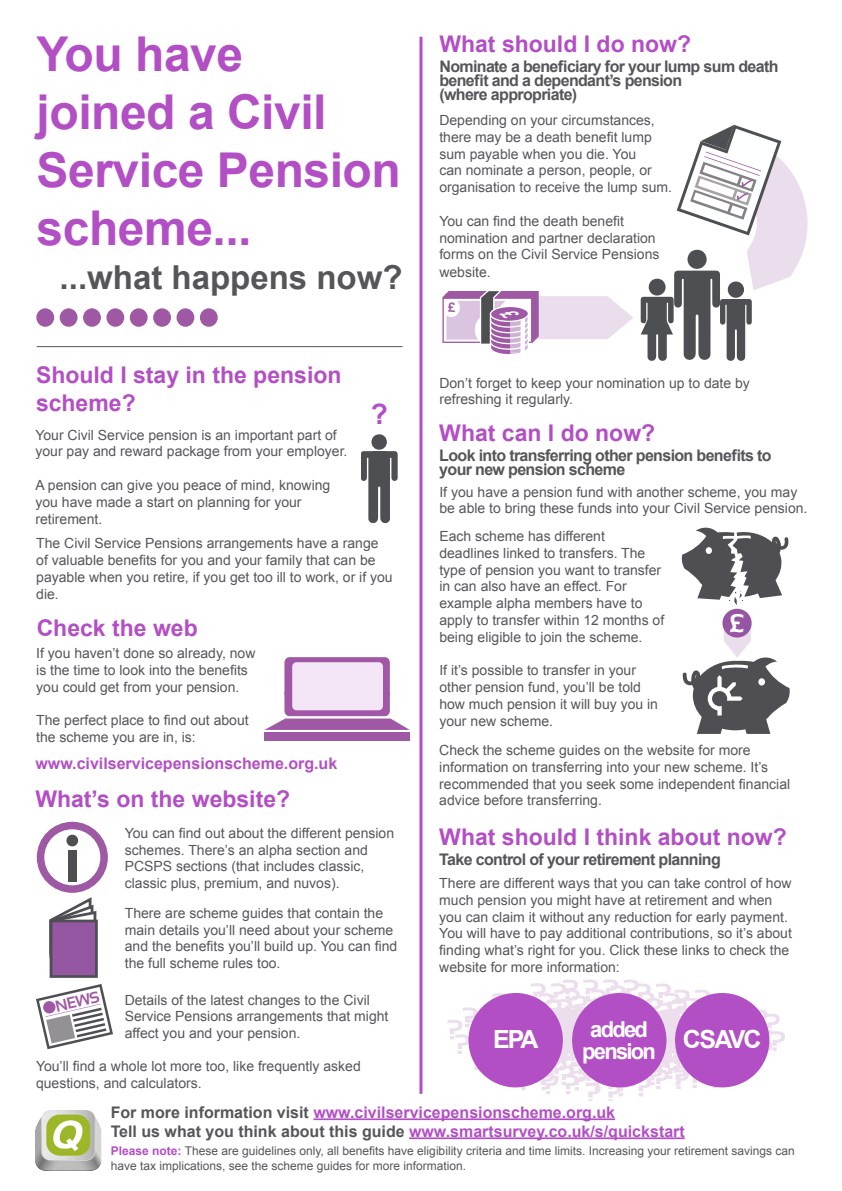
<style>
.page{position:relative;width:842px;height:1191px;background:#fff}
.page>*{position:absolute;margin:0;border:0;box-sizing:border-box;transform-origin:0 0}
.t1{font:700 48px/58px "Arial";letter-spacing:-.01em;color:#b34fc5}
.t2{font:700 33px "Arial";color:#55565a}
.t3{font:700 28px "Arial";color:#b34fc5}
.t4{font:700 25.8px "Sansation";color:#fff}
.t5{font:700 25px "Arial";letter-spacing:-.08em;color:#fff}
.t6{font:700 23px/27.6px "Arial";color:#b34fc5}
.t7{font:700 22px/22px "Arial";letter-spacing:-.08em;color:#fff;text-align:center}
.t8{font:700 16px/14px "Arial";letter-spacing:-.04em;color:#55565a}
.t9{font:700 16px/19px "Arial";color:#b34fc5}
.t10{font:700 15.9px "Sansation";color:#9f58a3}
.t11{font:14px/16.8px "Arial";color:#55565a}
.t12{font:700 13.2px "Arial";color:#9f58a3}
.t13{font:12px/14.4px "Arial";color:#55565a}
.s1{color:#55565a}
.s2{font-weight:700;color:#b34fc5}
</style>
<div class="page">
<svg style="left:447px;top:979px;width:338px;height:121px"></svg>
<div style="left:572px;top:993px;width:94px;height:94px;background:#b34fc5;border-radius:50%"></div>
<div style="left:468px;top:993px;width:95px;height:94px;background:#b34fc5;border-radius:50%"></div>
<hr style="left:419px;top:37px;width:3px;height:1056px;background:#b34fc5">
<div style="left:60px;top:308px;width:18px;height:19px;background:#9f58a3;border-radius:50%"></div>
<div style="left:106px;top:308px;width:18px;height:19px;background:#9f58a3;border-radius:50%"></div>
<div style="left:177px;top:308px;width:17px;height:19px;background:#9f58a3;border-radius:50%"></div>
<div style="left:130px;top:308px;width:18px;height:19px;background:#9f58a3;border-radius:50%"></div>
<div style="left:83px;top:308px;width:18px;height:19px;background:#9f58a3;border-radius:50%"></div>
<div style="left:36px;top:308px;width:18px;height:19px;background:#9f58a3;border-radius:50%"></div>
<div style="left:153px;top:308px;width:18px;height:19px;background:#9f58a3;border-radius:50%"></div>
<div style="left:200px;top:308px;width:18px;height:19px;background:#9f58a3;border-radius:50%"></div>
<hr style="left:37px;top:346px;width:366px;height:1px;background:#55565a">
<div style="left:264px;top:733px;width:146px;height:8px;background:#9f58a3"></div>
<svg style="left:264px;top:657px;width:146px;height:73px"></svg>
<svg style="left:37px;top:821px;width:71px;height:139px"></svg>
<div style="left:51px;top:921px;width:45px;height:55px;background:#9556a2"></div>
<div style="left:50px;top:919px;width:48px;height:58px;border:3px solid #4e4f53"></div>
<svg style="left:36px;top:984px;width:77px;height:65px"></svg>
<div style="left:722px;top:609px;width:30px;height:28px;background:#9655a2;border-radius:50%"></div>
<svg style="left:682px;top:527px;width:106px;height:78px"></svg>
<svg style="left:683px;top:617px;width:107px;height:117px"></svg>
<div style="left:675px;top:993px;width:94px;height:94px;background:#b34fc5;border-radius:50%"></div>
<svg style="left:641px;top:124px;width:167px;height:237px"></svg>
<hr style="left:313px;top:1118px;width:302px;height:2px;background:#b34fc5">
<hr style="left:409px;top:1137px;width:276px;height:2px;background:#b34fc5">
<img style="left:35px;top:1110px;width:67px;height:60px">
<svg style="left:289px;top:660px;width:98px;height:54px;background:#e4cae8"></svg>
<div style="left:371px;top:434px;width:16px;height:16px;background:#4e4f53;border-radius:50%"></div>
<svg style="left:361px;top:451px;width:36px;height:72px"></svg>
<div style="left:373px;top:451px;width:13px;height:32px;background:#4e4f53"></div>
<svg style="left:442px;top:291px;width:191px;height:63px"></svg>
<h1 class="t1" style="left:37px;top:27px;width:366px">You have<br>joined a Civil<br>Service Pension scheme...</h1>
<h2 class="t2" style="left:60px;top:256px;width:344px">...what happens now?</h2>
<h3 class="t6" style="left:36px;top:362px;width:307px">Should I stay in the pension scheme?</h3>
<p class="t11" style="left:35px;top:426px;width:314px">Your Civil Service pension is an important part of your pay and reward package from your employer.</p>
<p class="t11" style="left:35px;top:477px;width:296px">A pension can give you peace of mind, knowing you have made a start on planning for your retirement.</p>
<h3 class="t3" style="left:371px;top:396px;width:19px">?</h3>
<p class="t11" style="left:36px;top:535px;width:358px">The Civil Service Pensions arrangements have a range of valuable benefits for you and your family that can be payable when you retire, if you get too ill to work, or if you die.</p>
<h3 class="t6" style="left:37px;top:614px;width:163px">Check the web</h3>
<p class="t11" style="left:36px;top:645px;width:221px">If you haven’t done so already, now is the time to look into the benefits you could get from your pension.</p>
<p class="t11" style="left:36px;top:712px;width:214px">The perfect place to find out about the scheme you are in, is:</p>
<p class="t9" style="left:35px;top:754px;width:303px">www.civilservicepensionscheme.org.uk</p>
<h3 class="t6" style="left:35px;top:786px;width:256px">What’s on the website?</h3>
<p class="t11" style="left:125px;top:824px;width:271px">You can find out about the different pension schemes. There’s an alpha section and PCSPS sections (that includes classic, classic plus, premium, and nuvos).</p>
<p class="t11" style="left:125px;top:904px;width:274px">There are scheme guides that contain the main details you’ll need about your scheme and the benefits you’ll build up. You can find the full scheme rules too.</p>
<p class="t10" style="left:54px;top:997px;width:46px;rotate:-13deg">NEWS</p>
<p class="t11" style="left:125px;top:991px;width:265px">Details of the latest changes to the Civil<br>Service Pensions arrangements that might affect you and your pension.</p>
<p class="t11" style="left:36px;top:1057px;width:326px">You’ll find a whole lot more too, like frequently asked questions, and calculators.</p>
<h3 class="t6" style="left:439px;top:31px;width:253px">What should I do now?</h3>
<p class="t8" style="left:439px;top:60px;width:341px">Nominate a beneficiary for your lump sum death benefit and a dependant’s pension<br>(where appropriate)</p>
<p class="t11" style="left:439px;top:112px;width:234px">Depending on your circumstances, there may be a death benefit lump sum payable when you die. You<br>can nominate a person, people, or organisation to receive the lump sum.</p>
<p class="t11" style="left:439px;top:212px;width:222px;line-height:17.2px">You can find the death benefit nomination and partner declaration forms on the Civil Service Pensions website.</p>
<p class="t12" style="left:448px;top:299px;width:12px">£<sup>£</sup></p>
<p class="t11" style="left:439px;top:374px;width:312px">Don’t forget to keep your nomination up to date by refreshing it regularly.</p>
<h3 class="t6" style="left:439px;top:419px;width:217px">What can I do now?</h3>
<p class="t8" style="left:439px;top:449px;width:334px">Look into transferring other pension benefits to your new pension scheme</p>
<p class="t11" style="left:439px;top:483px;width:370px">If you have a pension fund with another scheme, you may be able to bring these funds into your Civil Service pension.</p>
<p class="t11" style="left:439px;top:528px;width:226px">Each scheme has different deadlines linked to transfers. The type of pension you want to transfer in can also have an effect. For example alpha members have to apply to transfer within 12 months of being eligible to join the scheme.</p>
<p class="t11" style="left:439px;top:662px;width:220px">If it’s possible to transfer in your other pension fund, you’ll be told how much pension it will buy you in your new scheme.</p>
<h3 class="t4" style="left:729px;top:608px;width:17px">£</h3>
<p class="t11" style="left:439px;top:742px;width:352px">Check the scheme guides on the website for more information on transferring into your new scheme. It’s recommended that you seek some independent financial advice before transferring.</p>
<h3 class="t6" style="left:439px;top:823px;width:349px">What should I think about now?</h3>
<p class="t8" style="left:439px;top:853px;width:283px">Take control of your retirement planning</p>
<p class="t11" style="left:439px;top:874px;width:354px">There are different ways that you can take control of how much pension you might have at retirement and when you can claim it without any reduction for early payment.<br>You will have to pay additional contributions, so it’s about finding what’s right for you. Click these links to check the website for more information:</p>
<h3 class="t7" style="left:582px;top:1019px;width:75px">added pension</h3>
<h3 class="t5" style="left:493px;top:1022px;width:47px">EPA</h3>
<h3 class="t5" style="left:683px;top:1022px;width:80px">CSAVC</h3>
<p class="t9" style="left:111px;top:1103px;width:576px"><span class="s1">For more information visit</span> www.civilservicepensionscheme.org.uk<br><span class="s1">Tell us what you think about this guide</span> www.smartsurvey.co.uk/s/quickstart</p>
<p class="t13" style="left:111px;top:1143px;width:686px"><span class="s2">Please note:</span> These are guidelines only, all benefits have eligibility criteria and time limits. Increasing your retirement savings can have tax implications, see the scheme guides for more information.</p>
</div>
